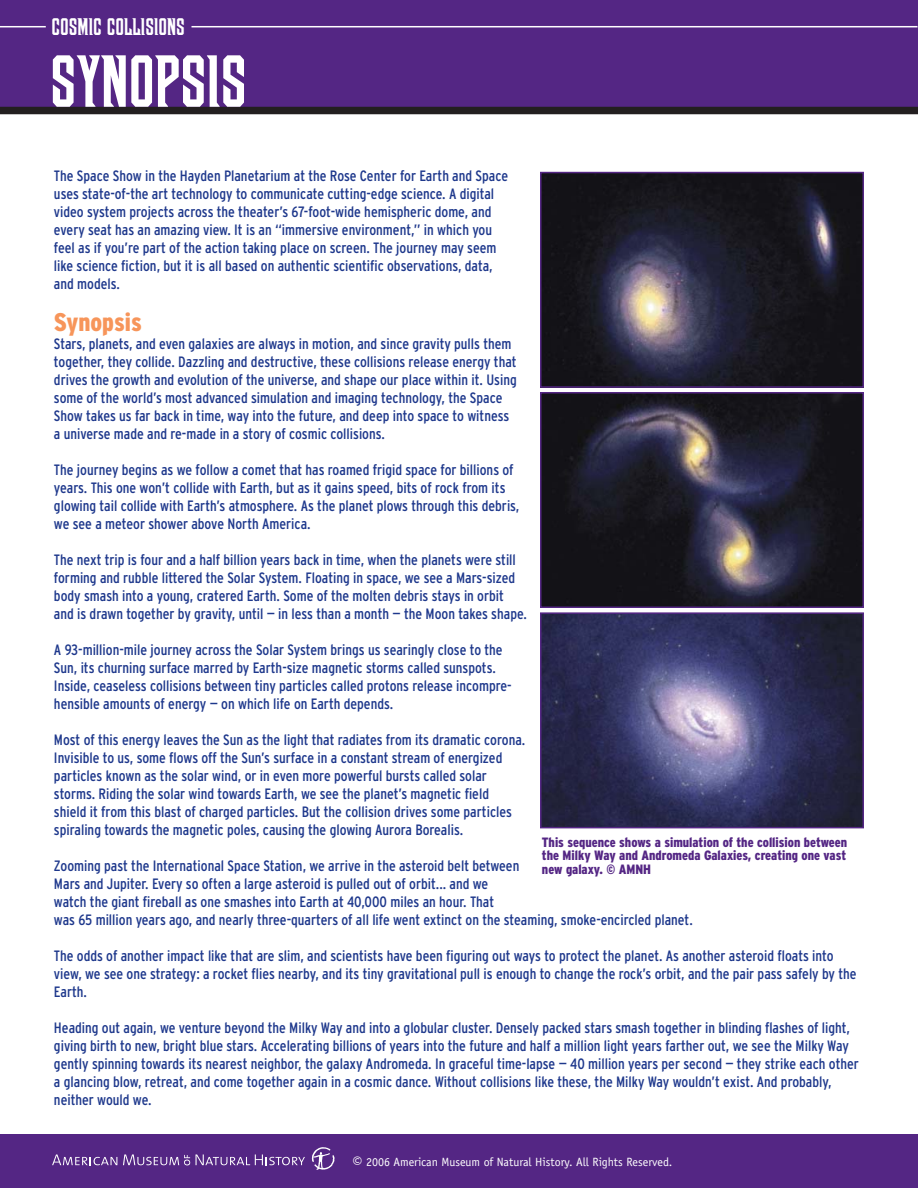
<style>
.page{position:relative;width:918px;height:1188px;background:#fff}
.page>*{position:absolute;margin:0;border:0;box-sizing:border-box;transform-origin:0 0}
.t1{font:73.5px "Cg Wood Block";color:#fff}
.t2{font:900 condensed 25.5px "Interstate";color:#f7955a}
.t3{font:24px "Cg Wood Block";color:#fff}
.t4{font:condensed 15px/18px "Interstate";color:#1e388c}
.t5{font:900 condensed 13.5px/13.5px "Interstate";color:#542684;text-align:justify}
.t6{font:12px "Officina Sans";color:#fff}
.s1{font-size:18px}
</style>
<div class="page">
<div style="left:0;top:0;width:918px;height:108px;background:#542684"></div>
<div style="left:0;top:107px;width:918px;height:7px;background:#231f20"></div>
<hr style="left:0;top:26px;width:46px;height:1px;background:#fff">
<hr style="left:192px;top:26px;width:726px;height:1px;background:#fff">
<div style="left:0;top:1134px;width:918px;height:54px;background:#542684"></div>
<svg style="left:52px;top:1154px;width:65px;height:11px"></svg>
<svg style="left:123px;top:1154px;width:67px;height:11px"></svg>
<svg style="left:196px;top:1154px;width:109px;height:11px"></svg>
<svg style="left:312px;top:1147px;width:23px;height:23px"></svg>
<img style="left:543px;top:175px;width:318px;height:210px">
<div style="left:540px;top:172px;width:324px;height:216px;border:2px solid #542684"></div>
<img style="left:543px;top:395px;width:318px;height:210px">
<div style="left:540px;top:392px;width:324px;height:216px;border:2px solid #542684"></div>
<img style="left:543px;top:615px;width:318px;height:210px">
<div style="left:540px;top:612px;width:324px;height:216px;border:2px solid #542684"></div>
<h3 class="t3" style="left:52px;top:12px;width:135px">COSMIC COLLISIONS</h3>
<h1 class="t1" style="left:50px;top:38px;width:199px">SYNOPSIS</h1>
<p class="t4" style="left:54px;top:168px;width:456px">The Space Show in the Hayden Planetarium at the Rose Center for Earth and Space uses state-of-the art technology to communicate cutting-edge science. A digital video system projects across the theater’s 67-foot-wide hemispheric dome, and every seat has an amazing view. It is an “immersive environment,” in which you feel as if you’re part of the action taking place on screen. The journey may seem like science fiction, but it is all based on authentic scientific observations, data, and models.</p>
<h2 class="t2" style="left:54px;top:313px;width:89px">Synopsis</h2>
<p class="t4" style="left:54px;top:336px;width:464px">Stars, planets, and even galaxies are always in motion, and since gravity pulls them together, they collide. Dazzling and destructive, these collisions release energy that drives the growth and evolution of the universe, and shape our place within it. Using some of the world’s most advanced simulation and imaging technology, the Space Show takes us far back in time, way into the future, and deep into space to witness a universe made and re-made in a story of cosmic collisions.</p>
<p class="t4" style="left:54px;top:462px;width:467px">The journey begins as we follow a comet that has roamed frigid space for billions of years. This one won’t collide with Earth, but as it gains speed, bits of rock from its glowing tail collide with Earth’s atmosphere. As the planet plows through this debris, we see a meteor shower above North America.</p>
<p class="t4" style="left:54px;top:552px;width:475px">The next trip is four and a half billion years back in time, when the planets were still forming and rubble littered the Solar System. Floating in space, we see a Mars-sized body smash into a young, cratered Earth. Some of the molten debris stays in orbit and is drawn together by gravity, until — in less than a month — the Moon takes shape.</p>
<p class="t4" style="left:54px;top:642px;width:459px">A 93-million-mile journey across the Solar System brings us searingly close to the Sun, its churning surface marred by Earth-size magnetic storms called sunspots.<br>Inside, ceaseless collisions between tiny particles called protons release incompre&shy;hensible amounts of energy — on which life on Earth depends.</p>
<p class="t4" style="left:54px;top:732px;width:473px">Most of this energy leaves the Sun as the light that radiates from its dramatic corona.<br>Invisible to us, some flows off the Sun’s surface in a constant stream of energized particles known as the solar wind, or in even more powerful bursts called solar storms. Riding the solar wind towards Earth, we see the planet’s magnetic field shield it from this blast of charged particles. But the collision drives some particles spiraling towards the magnetic poles, causing the glowing Aurora Borealis.</p>
<p class="t4" style="left:54px;top:858px;width:640px">Zooming past the International Space Station, we arrive in the asteroid belt between<br>Mars and Jupiter. Every so often a large asteroid is pulled out of orbit... and we<br>watch the giant fireball as one smashes into Earth at 40,000 miles an hour. That<br>was 65 million years ago, and nearly three-quarters of all life went extinct on the steaming, smoke-encircled planet.</p>
<p class="t4" style="left:54px;top:948px;width:804px">The odds of another impact like that are slim, and scientists have been figuring out ways to protect the planet. As another asteroid floats into view, we see one strategy: a rocket flies nearby, and its tiny gravitational pull is enough to change the rock’s orbit, and the pair pass safely by the<br>Earth.</p>
<p class="t4" style="left:54px;top:1020px;width:807px">Heading out again, we venture beyond the Milky Way and into a globular cluster. Densely packed stars smash together in blinding flashes of light, giving birth to new, bright blue stars. Accelerating billions of years into the future and half a million light years farther out, we see the Milky Way gently spinning towards its nearest neighbor, the galaxy Andromeda. In graceful time-lapse — 40 million years per second — they strike each other a glancing blow, retreat, and come together again in a cosmic dance. Without collisions like these, the Milky Way wouldn’t exist. And probably, neither would we.</p>
<p class="t5" style="left:542px;top:836px;width:307px">This sequence shows a simulation of the collision between the Milky Way and Andromeda Galaxies, creating one vast new galaxy. © AMNH</p>
<p class="t6" style="left:352px;top:1157px;width:321px"><span class="s1">©</span> 2006 American Museum of Natural History. All Rights Reserved.</p>
</div>
